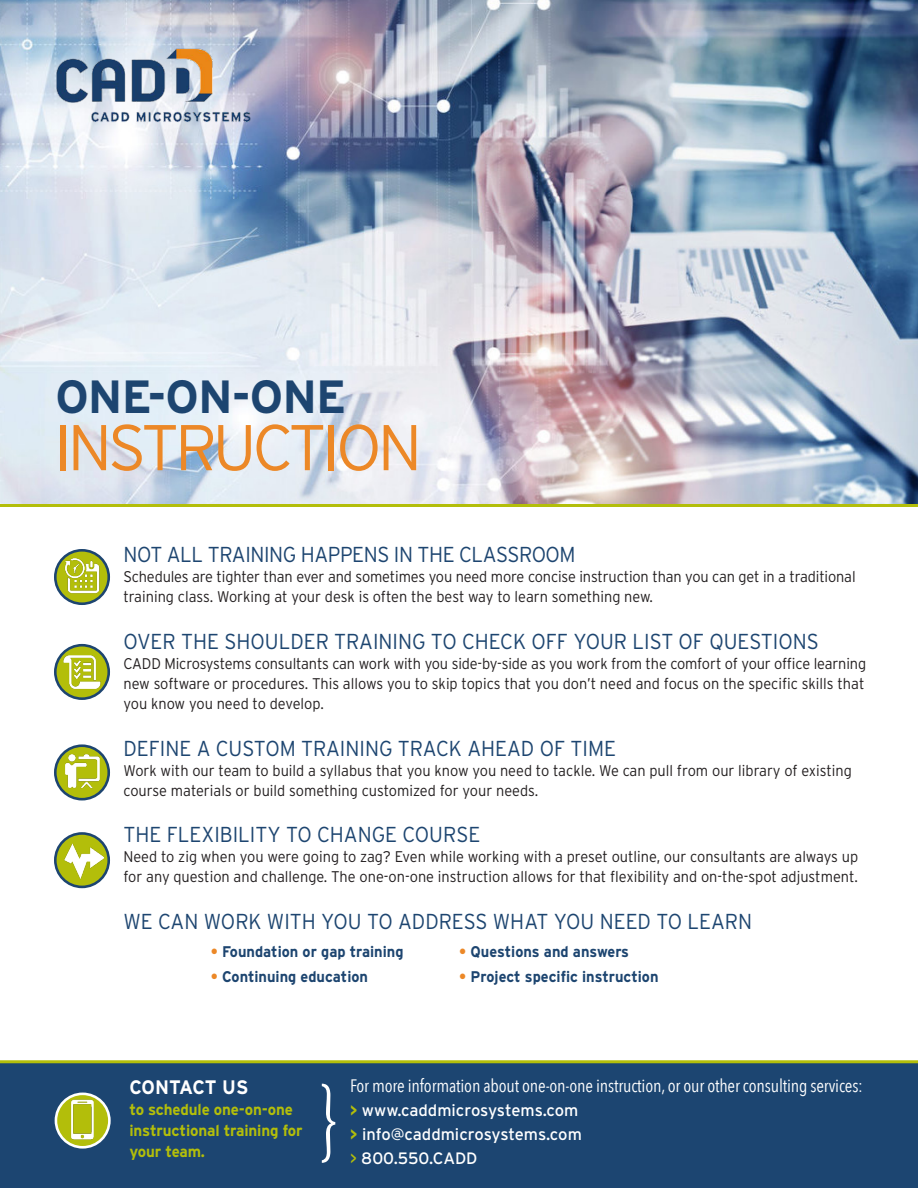
<style>
.page{position:relative;width:918px;height:1188px;background:#fff}
.page>*{position:absolute;margin:0;border:0;box-sizing:border-box;transform-origin:0 0}
.t1{font:90.15px "Minion Pro";color:#fff;scale:.65 1}
.t2{font:300 64.5px "Interstate";letter-spacing:-.06em;color:#ec8827}
.t3{font:700 46.5px "Interstate";letter-spacing:-.02em;color:#1d4570}
.t4{font:300 21.6px "Interstate";color:#1d4570;scale:.94 1}
.t5{font:300 21.6px "Interstate";letter-spacing:-.02em;color:#1d4570;scale:.94 1}
.t6{font:700 19.5px "Interstate";letter-spacing:-.015em;color:#fff;scale:.96 1}
.t7{font:18px "Avenir Next Condensed";letter-spacing:-.01em;color:#fff}
.t8{font:16.5px "Interstate";color:#fff}
.t9{font:700 15.75px "Interstate";letter-spacing:-.01em;color:#b3be0a;scale:.96 1}
.t10{font:300 15.45px "Interstate";color:#231f20;scale:.94 1}
.t11{font:700 15.45px "Interstate";color:#1d4570;scale:.94 1}
.s1{color:#ec8827}
.s2{font-weight:700;color:#b3be0a}
.s3{color:#b3be0a}
</style>
<div class="page">
<div style="left:0;top:1063px;width:918px;height:125px;background:#1c4571"></div>
<img style="left:0;top:0;width:918px;height:504px">
<hr style="left:0;top:504px;width:918px;height:3px;background:#b3be0a">
<svg style="left:55px;top:550px;width:54px;height:54px"></svg>
<div style="left:54px;top:549px;width:56px;height:56px;border:3px solid #1d4570;border-radius:50%"></div>
<img style="left:62px;top:554px;width:42px;height:42px">
<svg style="left:55px;top:645px;width:54px;height:54px"></svg>
<div style="left:54px;top:644px;width:56px;height:56px;border:3px solid #1d4570;border-radius:50%"></div>
<img style="left:60px;top:650px;width:42px;height:44px">
<svg style="left:55px;top:746px;width:54px;height:53px"></svg>
<div style="left:54px;top:744px;width:56px;height:56px;border:3px solid #1d4570;border-radius:50%"></div>
<img style="left:59px;top:750px;width:45px;height:45px">
<svg style="left:55px;top:833px;width:54px;height:54px"></svg>
<div style="left:54px;top:832px;width:56px;height:56px;border:3px solid #1d4570;border-radius:50%"></div>
<img style="left:59px;top:838px;width:45px;height:44px">
<hr style="left:0;top:1060px;width:918px;height:3px;background:#b3be0a">
<img style="left:55px;top:1093px;width:56px;height:56px">
<img style="left:0;top:31px;width:317px;height:191px">
<p class="t3" style="left:55px;top:369px;width:292px">ONE-ON-ONE</p>
<p class="t2" style="left:54px;top:408px;width:370px">INSTRUCTION</p>
<p class="t5" style="left:123px;top:541px;width:483px">NOT ALL TRAINING HAPPENS IN THE CLASSROOM</p>
<p class="t10" style="left:123px;top:567px;width:780px">Schedules are tighter than ever and sometimes you need more concise instruction than you can get in a traditional</p>
<p class="t10" style="left:123px;top:587px;width:565px">training class. Working at your desk is often the best way to learn something new.</p>
<p class="t4" style="left:123px;top:628px;width:741px">OVER THE SHOULDER TRAINING TO CHECK OFF YOUR LIST OF QUESTIONS</p>
<p class="t10" style="left:123px;top:654px;width:792px">CADD Microsystems consultants can work with you side-by-side as you work from the comfort of your office learning</p>
<p class="t10" style="left:123px;top:674px;width:790px">new software or procedures. This allows you to skip topics that you don’t need and focus on the specific skills that</p>
<p class="t10" style="left:123px;top:694px;width:215px">you know you need to develop.</p>
<p class="t4" style="left:123px;top:735px;width:526px">DEFINE A CUSTOM TRAINING TRACK AHEAD OF TIME</p>
<p class="t10" style="left:123px;top:761px;width:777px">Work with our team to build a syllabus that you know you need to tackle. We can pull from our library of existing</p>
<p class="t10" style="left:123px;top:781px;width:443px">course materials or build something customized for your needs.</p>
<p class="t4" style="left:123px;top:822px;width:381px">THE FLEXIBILITY TO CHANGE COURSE</p>
<p class="t10" style="left:123px;top:848px;width:783px">Need to zig when you were going to zag? Even while working with a preset outline, our consultants are always up</p>
<p class="t10" style="left:123px;top:868px;width:783px">for any question and challenge. The one-on-one instruction allows for that flexibility and on-the-spot adjustment.</p>
<p class="t4" style="left:123px;top:908px;width:670px">WE CAN WORK WITH YOU TO ADDRESS WHAT YOU NEED TO LEARN</p>
<p class="t11" style="left:211px;top:942px;width:207px"><span class="s1">•</span> Foundation or gap training</p>
<p class="t11" style="left:211px;top:967px;width:169px"><span class="s1">•</span> Continuing education</p>
<p class="t11" style="left:459px;top:942px;width:182px"><span class="s1">•</span> Questions and answers</p>
<p class="t11" style="left:459px;top:967px;width:214px"><span class="s1">•</span> Project specific instruction</p>
<p class="t6" style="left:129px;top:1076px;width:125px">CONTACT US</p>
<p class="t9" style="left:129px;top:1100px;width:172px">to schedule one-on-one</p>
<p class="t9" style="left:129px;top:1121px;width:182px">instructional training for</p>
<p class="t9" style="left:129px;top:1142px;width:80px">your team.</p>
<p class="t1" style="left:319px;top:1058px;width:33px">}</p>
<p class="t7" style="left:350px;top:1070px;width:514px">For more information about one-on-one instruction, or our other consulting services:</p>
<p class="t8" style="left:350px;top:1100px;width:230px"><span class="s2">&gt;</span> www.caddmicrosystems.com</p>
<p class="t8" style="left:350px;top:1124px;width:233px"><span class="s2">&gt;</span> info@caddmicrosystems.com</p>
<p class="t8" style="left:350px;top:1148px;width:129px"><span class="s3">&gt;</span> 800.550.CADD</p>
</div>
